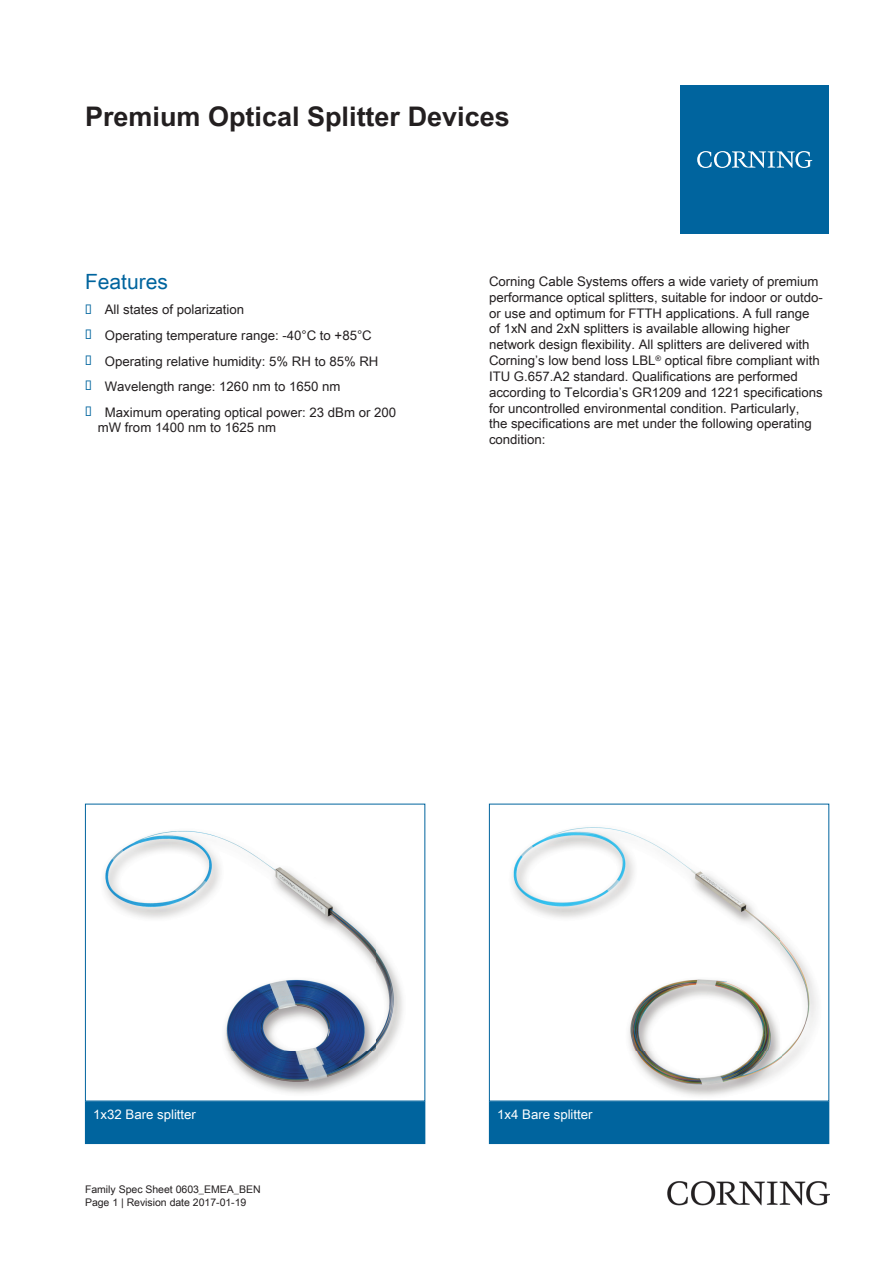
<style>
.page{position:relative;width:893px;height:1263px;background:#fff}
.page>*{position:absolute;margin:0;border:0;box-sizing:border-box;transform-origin:0 0}
.t1{font:700 27px "Arial Unicode MS";color:#231f20}
.t2{font:21px "Arial Unicode MS";color:#00649e}
.t3{font:13.2px/15.9px "Arial Unicode MS";color:#231f20}
.t4{font:13.2px "Arial Unicode MS";color:#fff}
.t5{font:10.5px/12.6px "Arial Unicode MS";color:#231f20}
.s1{color:#00649e}
</style>
<div class="page">
<img style="left:103px;top:830px;width:300px;height:263px">
<div style="left:85px;top:1102px;width:340px;height:41px;background:#00649e"></div>
<div style="left:85px;top:1101px;width:340px;height:43px;border:1px solid #00649e"></div>
<img style="left:512px;top:827px;width:305px;height:269px">
<div style="left:489px;top:1102px;width:340px;height:41px;background:#00649e"></div>
<div style="left:489px;top:1101px;width:340px;height:43px;border:1px solid #00649e"></div>
<div style="left:680px;top:85px;width:149px;height:149px;background:#00649e"></div>
<svg style="left:697px;top:151px;width:115px;height:17px"></svg>
<img style="left:668px;top:1181px;width:161px;height:24px">
<h1 class="t1" style="left:85px;top:96px;width:426px">Premium Optical Splitter Devices</h1>
<h2 class="t2" style="left:85px;top:266px;width:84px">Features</h2>
<p class="t3" style="left:85px;top:302px;width:161px"><span class="s1">■</span> All states of polarization</p>
<p class="t3" style="left:85px;top:327px;width:288px"><span class="s1">■</span> Operating temperature range: -40°C to +85°C</p>
<p class="t3" style="left:85px;top:353px;width:295px"><span class="s1">■</span> Operating relative humidity: 5% RH to 85% RH</p>
<p class="t3" style="left:85px;top:378px;width:257px"><span class="s1">■</span> Wavelength range: 1260 nm to 1650 nm</p>
<p class="t3" style="left:98px;top:404px;width:300px;text-indent:-13px"><span class="s1">■</span> Maximum operating optical power: 23 dBm or 200 mW from 1400 nm to 1625 nm</p>
<p class="t3" style="left:489px;top:273px;width:335px">Corning Cable Systems offers a wide variety of premium performance optical splitters, suitable for indoor or outdo&shy;or use and optimum for FTTH applications. A full range of 1xN and 2xN splitters is available allowing higher network design flexibility. All splitters are delivered with Corning’s low bend loss LBL<sup>®</sup> optical fibre compliant with ITU G.657.A2 standard. Qualifications are performed according to Telcordia’s GR1209 and 1221 specifications for uncontrolled environmental condition. Particularly,<br>the specifications are met under the following operating condition:</p>
<p class="t4" style="left:93px;top:1105px;width:104px">1x32 Bare splitter</p>
<p class="t4" style="left:497px;top:1105px;width:97px">1x4 Bare splitter</p>
<p class="t5" style="left:85px;top:1183px;width:177px">Family Spec Sheet 0603_EMEA_BEN<br>Page 1 | Revision date 2017-01-19</p>
</div>
